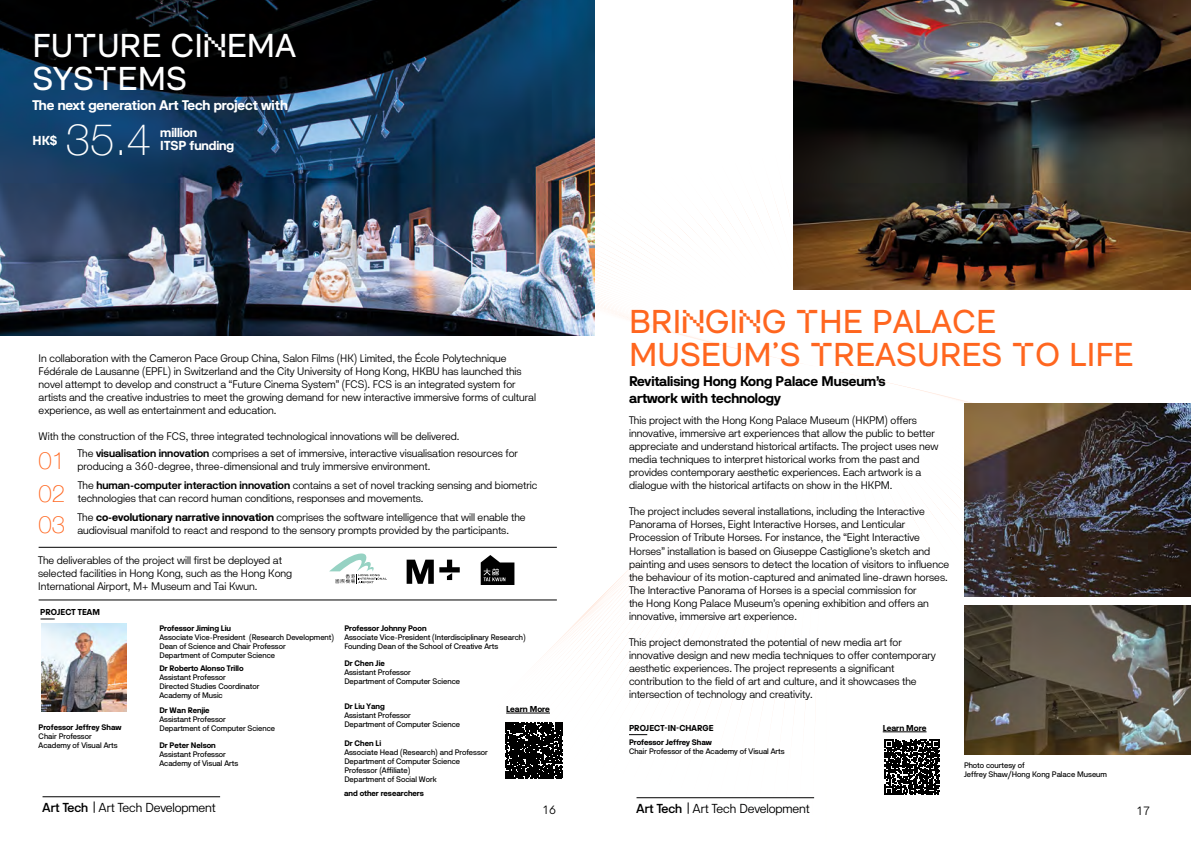
<style>
.page{position:relative;width:1191px;height:842px;background:#fff}
.page>*{position:absolute;margin:0;border:0;box-sizing:border-box;transform-origin:0 0}
.t1{font:100 44px "Helvetica Neue";color:#fff}
.t2{font:33px/33px "RM Neue TRIAL";color:#ff661f}
.t3{font:33px/33px "RM Neue TRIAL";color:#fff}
.t4{font:700 14px/17px "Magnetik";color:#000}
.t5{font:700 14px "Magnetik";letter-spacing:-.005em;color:#fff}
.t6{font:300 13px "Magnetik";letter-spacing:-.01em;color:#000}
.t7{font:700 13px "Magnetik";letter-spacing:-.005em;color:#fff}
.t8{font:300 12px "Magnetik";color:#000}
.t9{font:300 11px/13px "Magnetik";color:#000}
.t10{font:700 8.6px "Magnetik";letter-spacing:.005em;color:#000}
.t11{font:8px/9px "Magnetik";color:#000}
.t12{font:700 8px "Magnetik";color:#000}
.s1{font-family:"Gridular"}
.s2{font-weight:600}
.s3{font-family:"Helvetica Neue";font-weight:100;font-size:24px;color:#ff661f}
.s4{font-weight:700}
.s5{font-weight:500}
.s6{font-family:"Helixa"}
</style>
<div class="page">
<img style="left:0;top:0;width:406px;height:335px">
<hr style="left:43px;top:796px;width:177px;height:1px;background:#000">
<svg style="left:94px;top:801px;width:1px;height:12px"></svg>
<hr style="left:39px;top:547px;width:518px;height:1px;background:#000">
<svg style="left:329px;top:553px;width:58px;height:30px"></svg>
<hr style="left:39px;top:600px;width:518px;height:1px;background:#000">
<img style="left:42px;top:623px;width:85px;height:89px">
<img style="left:406px;top:0;width:785px;height:814px">
<svg style="left:41px;top:619px;width:14px;height:1px"></svg>
<h2 class="t3" style="left:33px;top:32px;width:265px">FU<span class="s1">T</span>URE CI<span class="s1">N</span>EMA<br>SYS<span class="s1">T</span>EMS</h2>
<p class="t5" style="left:33px;top:96px;width:257px">The next generation Art Tech project with</p>
<p class="t7" style="left:33px;top:132px;width:26px">HK$</p>
<h1 class="t1" style="left:66px;top:106px;width:87px">35.4</h1>
<p class="t7" style="left:160px;top:125px;width:39px">million</p>
<p class="t7" style="left:160px;top:138px;width:75px">ITSP funding</p>
<p class="t9" style="left:39px;top:352px;width:499px">In collaboration with the Cameron Pace Group China, Salon Films (HK) Limited, the École Polytechnique Fédérale de Lausanne (EPFL) in Switzerland and the City University of Hong Kong, HKBU has launched this novel attempt to develop and construct a “Future Cinema System” (FCS). FCS is an integrated system for artists and the creative industries to meet the growing demand for new interactive immersive forms of cultural experience, as well as entertainment and education.</p>
<p class="t9" style="left:39px;top:430px;width:422px">With the construction of the FCS, three integrated technological innovations will be delivered.</p>
<p class="t9" style="left:39px;top:446px;width:481px;text-indent:39px">The <span class="s2">visualisation innovation</span> comprises a set of immersive, interactive visualisation resources for<br><span class="s3">01</span> producing a 360-degree, three-dimensional and truly immersive environment.</p>
<p class="t9" style="left:39px;top:479px;width:500px;text-indent:39px">The <span class="s2">human-computer interaction innovation</span> contains a set of novel tracking sensing and biometric<br><span class="s3">02</span> technologies that can record human conditions, responses and movements.</p>
<p class="t9" style="left:39px;top:510px;width:488px;text-indent:39px">The <span class="s4">co-evolutionary narrative innovation</span> comprises the software intelligence that will enable the<br><span class="s3">03</span> audiovisual manifold to react and respond to the sensory prompts provided by the participants.</p>
<p class="t9" style="left:38px;top:554px;width:255px">The deliverables of the project will first be deployed at selected facilities in Hong Kong, such as the Hong Kong<br>International Airport, M+ Museum and Tai Kwun.</p>
<p class="t10" style="left:40px;top:606px;width:61px">PROJECT TEAM</p>
<p class="t12" style="left:39px;top:722px;width:84px">Professor Jeffrey Shaw</p>
<p class="t11" style="left:39px;top:732px;width:80px">Chair Professor<br>Academy of Visual Arts</p>
<p class="t12" style="left:159px;top:623px;width:73px">Professor Jiming Liu</p>
<p class="t11" style="left:159px;top:633px;width:176px">Associate Vice-President (Research Development)<br>Dean of Science and Chair Professor<br>Department of Computer Science</p>
<p class="t12" style="left:159px;top:663px;width:86px">Dr Roberto Alonso Trillo</p>
<p class="t11" style="left:159px;top:673px;width:101px">Assistant Professor<br>Directed Studies Coordinator<br>Academy of Music</p>
<p class="t12" style="left:344px;top:623px;width:84px">Professor Johnny Poon</p>
<p class="t11" style="left:344px;top:633px;width:183px">Associate Vice-President (Interdisciplinary Research)<br>Founding Dean of the School of Creative Arts</p>
<p class="t12" style="left:344px;top:658px;width:42px">Dr Chen Jie</p>
<p class="t11" style="left:344px;top:668px;width:117px">Assistant Professor<br>Department of Computer Science</p>
<p class="t12" style="left:159px;top:705px;width:52px">Dr Wan Renjie</p>
<p class="t11" style="left:159px;top:714px;width:117px">Assistant Professor<br>Department of Computer Science</p>
<p class="t12" style="left:159px;top:740px;width:58px">Dr Peter Nelson</p>
<p class="t11" style="left:159px;top:750px;width:80px">Assistant Professor<br>Academy of Visual Arts</p>
<p class="t12" style="left:344px;top:702px;width:42px">Dr Liu Yang</p>
<p class="t11" style="left:344px;top:711px;width:117px">Assistant Professor<br>Department of Computer Science</p>
<p class="t12" style="left:344px;top:738px;width:38px">Dr Chen Li</p>
<p class="t11" style="left:344px;top:748px;width:145px">Associate Head (Research) and Professor<br>Department of Computer Science<br>Professor (Affiliate)<br>Department of Social Work</p>
<p class="t10" style="left:506px;top:703px;width:45px">Learn More</p>
<p class="t12" style="left:344px;top:789px;width:81px">and other researchers</p>
<p class="t6" style="left:43px;top:799px;width:175px"><span class="s5">Art Tech</span> Art Tech Development</p>
<p class="t8" style="left:542px;top:802px;width:15px">16</p>
<h2 class="t2" style="left:629px;top:308px;width:506px">BRI<span class="s1">N</span>GI<span class="s1">N</span>G <span class="s1">T</span>HE PALACE<br>MUSEUM<span class="s6">’</span>S <span class="s1">T</span>REASURES <span class="s1">T</span>O LIFE</h2>
<p class="t4" style="left:629px;top:372px;width:258px">Revitalising Hong Kong Palace Museum’s artwork with technology</p>
<p class="t9" style="left:629px;top:414px;width:311px">This project with the Hong Kong Palace Museum (HKPM) offers innovative, immersive art experiences that allow the public to better appreciate and understand historical artifacts. The project uses new media techniques to interpret historical works from the past and provides contemporary aesthetic experiences. Each artwork is a dialogue with the historical artifacts on show in the HKPM.</p>
<p class="t9" style="left:629px;top:505px;width:322px">The project includes several installations, including the Interactive Panorama of Horses, Eight Interactive Horses, and Lenticular Procession of Tribute Horses. For instance, the “Eight Interactive Horses” installation is based on Giuseppe Castiglione’s sketch and painting and uses sensors to detect the location of visitors to influence the behaviour of its motion-captured and animated line-drawn horses.<br>The Interactive Panorama of Horses is a special commission for<br>the Hong Kong Palace Museum’s opening exhibition and offers an innovative, immersive art experience.</p>
<p class="t9" style="left:629px;top:635px;width:308px">This project demonstrated the potential of new media art for innovative design and new media techniques to offer contemporary aesthetic experiences. The project represents a significant contribution to the field of art and culture, and it showcases the intersection of technology and creativity.</p>
<p class="t10" style="left:629px;top:722px;width:86px">PROJECT-IN-CHARGE</p>
<p class="t12" style="left:629px;top:737px;width:84px">Professor Jeffrey Shaw</p>
<p class="t11" style="left:629px;top:747px;width:157px">Chair Professor of the Academy of Visual Arts</p>
<p class="t10" style="left:882px;top:722px;width:45px">Learn More</p>
<p class="t11" style="left:964px;top:761px;width:144px">Photo courtesy of<br>Jeffrey Shaw/Hong Kong Palace Museum</p>
<p class="t6" style="left:636px;top:800px;width:175px"><span class="s5">Art Tech</span> Art Tech Development</p>
<p class="t8" style="left:1136px;top:803px;width:15px">17</p>
</div>
